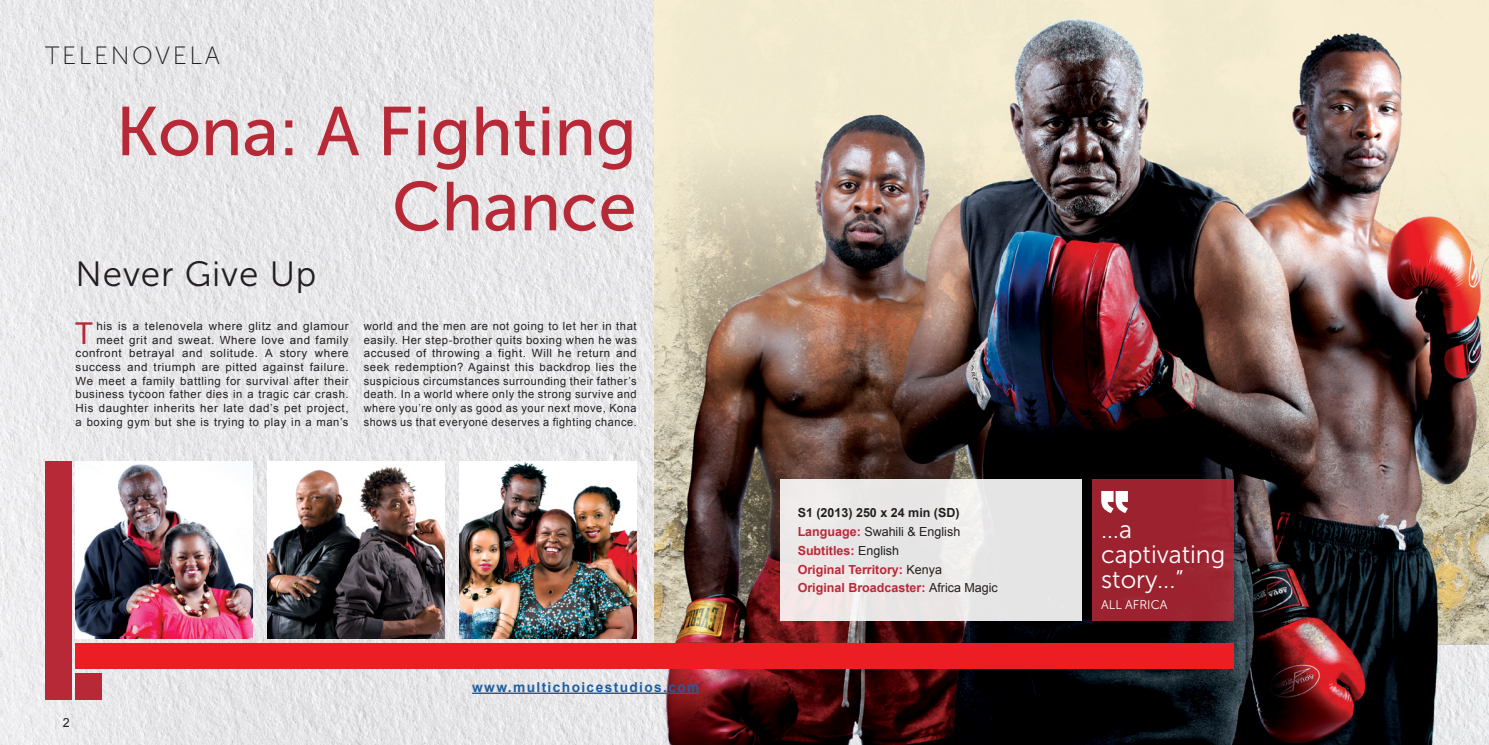
<style>
.page{position:relative;width:1489px;height:745px;background:#fff}
.page>*{position:absolute;margin:0;border:0;box-sizing:border-box;transform-origin:0 0}
.t1{font:68.75px/75px "Museo Sans 500";color:#b82937;text-align:right}
.t2{font:35px "Museo Sans 300";letter-spacing:.025em;color:#231f20}
.t3{font:30.12px "Arial";color:#b82937}
.t4{font:25px/25px "Museo Sans 300";color:#fff}
.t5{font:25px "Museo Sans 100";letter-spacing:.1em;color:#231f20}
.t6{font:700 13.75px "Arial";letter-spacing:.1em;color:#215e9e}
.t7{font:700 12.5px/18.8px "Arial";color:#b82937}
.t8{font:12.5px "Museo Sans 300";color:#fff}
.t9{font:12.5px "Arial";color:#231f20}
.t10{font:11.25px/13.6px "Arial";letter-spacing:.05em;color:#231f20;text-align:right}
.s1{color:#231f20}
.s2{font-weight:400;color:#231f20}
</style>
<div class="page">
<img style="left:0;top:0;width:654px;height:744px">
<img style="left:654px;top:0;width:834px;height:744px">
<img style="left:459px;top:461px;width:177px;height:177px">
<img style="left:267px;top:461px;width:178px;height:177px">
<img style="left:76px;top:461px;width:177px;height:177px">
<div style="left:76px;top:643px;width:1158px;height:25px;background:#ed1d24"></div>
<div style="left:45px;top:461px;width:26px;height:238px;background:#b82937"></div>
<div style="left:76px;top:673px;width:26px;height:26px;background:#b82937"></div>
<hr style="left:472px;top:692px;width:227px;height:1px;background:#215e9e">
<div style="left:780px;top:479px;width:301px;height:141px;background:linear-gradient(to right,#efe9e9,#e4e6e6)"></div>
<div style="left:1092px;top:479px;width:142px;height:141px;background:#9b222e"></div>
<svg style="left:1101px;top:491px;width:26px;height:22px"></svg>
<h3 class="t5" style="left:45px;top:42px;width:176px">TELENOVELA</h3>
<h1 class="t1" style="left:116px;top:94px;width:522px">Kona: A Fighting<br>Chance</h1>
<h2 class="t2" style="left:76px;top:255px;width:242px">Never Give Up</h2>
<h3 class="t3" style="left:75px;top:313px;width:20px">T</h3>
<p class="t10" style="left:76px;top:319px;width:274px">his is a telenovela where glitz and glamour meet grit and sweat. Where love and family confront betrayal and solitude. A story where success and triumph are pitted against failure.<br>We meet a family battling for survival after their business tycoon father dies in a tragic car crash.<br>His daughter inherits her late dad’s pet project, a boxing gym but she is trying to play in a man’s</p>
<p class="t10" style="left:363px;top:319px;width:274px;text-align:justify">world and the men are not going to let her in that easily. Her step-brother quits boxing when he was accused of throwing a fight. Will he return and seek redemption? Against this backdrop lies the suspicious circumstances surrounding their father’s death. In a world where only the strong survive and where you’re only as good as your next move, Kona shows us that everyone deserves a fighting chance.</p>
<p class="t9" style="left:63px;top:713px;width:8px">2</p>
<p class="t6" style="left:472px;top:677px;width:229px">www.multichoicestudios.com</p>
<p class="t7" style="left:797px;top:503px;width:202px"><span class="s1">S1 (2013) 250 x 24 min (SD)<br></span>Language: <span class="s2">Swahili &amp; English<br></span>Subtitles: <span class="s2">English<br></span>Original Territory: <span class="s2">Kenya<br></span>Original Broadcaster: <span class="s2">Africa Magic</span></p>
<h3 class="t4" style="left:1101px;top:517px;width:125px">…a captivating story...”</h3>
<p class="t8" style="left:1101px;top:598px;width:68px">ALL AFRICA</p>
</div>
